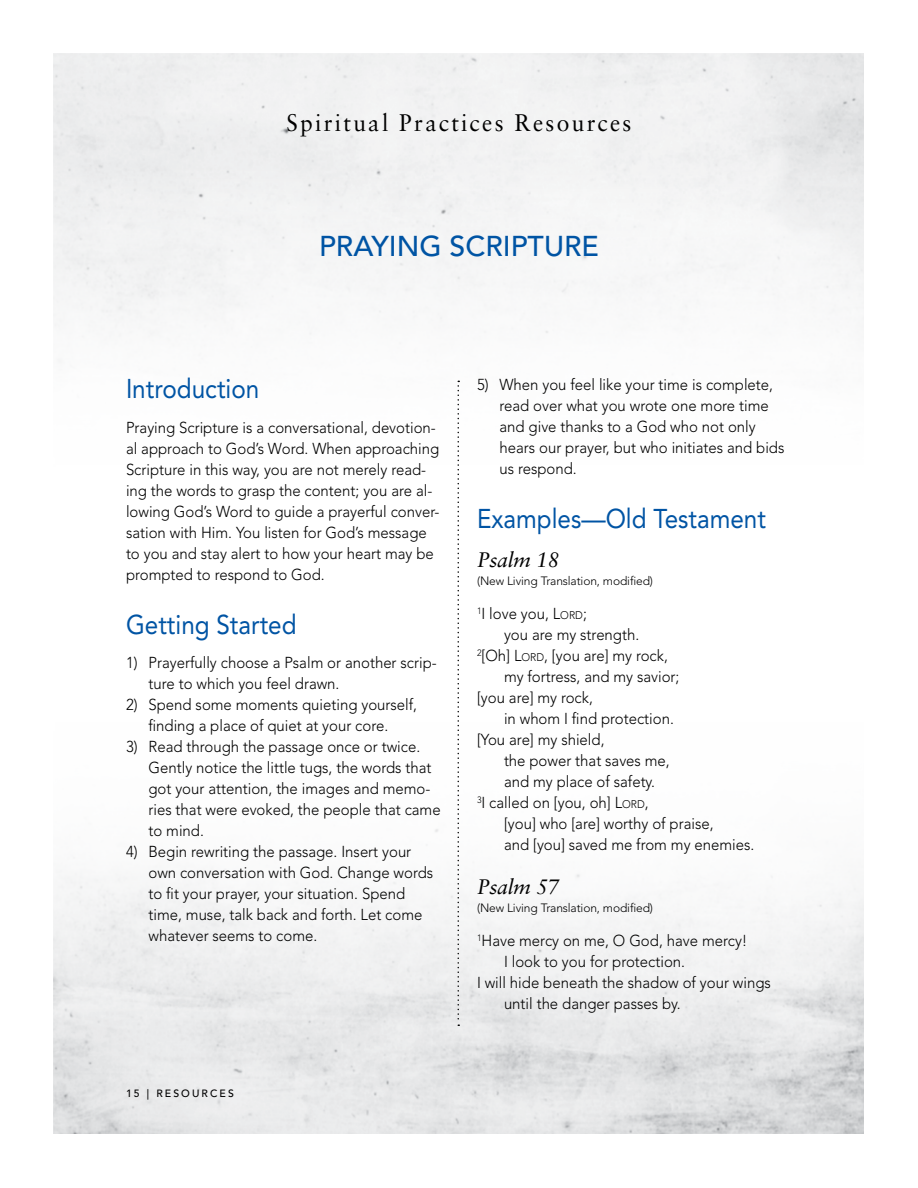
<style>
.page{position:relative;width:918px;height:1188px;background:#fff}
.page>*{position:absolute;margin:0;border:0;box-sizing:border-box;transform-origin:0 0}
.t1{font:500 28.5px "Avenir LT Std";color:#0054a4}
.Subhead{font:27px "Avenir LT Std";color:#0054a4;scale:.9 1}
.t2{font:24px "Sabon LT Std";letter-spacing:.1em;color:#000;scale:.95 1}
.Subsubhead{font:italic 21px "Sabon LT Std";letter-spacing:-.01em;color:#000}
.Body_text__no_indent{font:300 15.75px/21px "Avenir LT Std";color:#000;scale:.95 1}
.Subsubhead-2{font:300 12px "Avenir LT Std";letter-spacing:-.01em;color:#000}
.t3{font:500 10.5px "Avenir LT Std";letter-spacing:.2em;color:#000}
.s1{font-style:inherit}
.s2{font-size:10.95px}
</style>
<div class="page">
<img style="left:54px;top:54px;width:810px;height:431px">
<img style="left:54px;top:702px;width:810px;height:432px">
<svg style="left:458px;top:381px;width:1px;height:645px"></svg>
<p class="t2" style="left:286px;top:108px;width:365px">Spiritual Practices Resources</p>
<p class="t1" style="left:319px;top:229px;width:281px">PRAYING SCRIPTURE</p>
<p class="Subhead" style="left:126px;top:373px;width:150px">Introduction</p>
<p class="Body_text__no_indent" style="left:126px;top:417px;width:332px">Praying Scripture is a conversational, devotion&shy;al approach to God’s Word. When approaching Scripture in this way, you are not merely read&shy;ing the words to grasp the content; you are al&shy;lowing God’s Word to guide a prayerful conver&shy;sation with Him. You listen for God’s message to you and stay alert to how your heart may be prompted to respond to God.</p>
<p class="Subhead" style="left:126px;top:609px;width:191px">Getting Started</p>
<p class="Body_text__no_indent" style="left:148px;top:653px;width:305px;text-indent:-22px">1) Prayerfully choose a Psalm or another scrip&shy;ture to which you feel drawn.</p>
<p class="Body_text__no_indent" style="left:126px;top:695px;width:308px;text-align:center">2) Spend some moments quieting yourself, finding a place of quiet at your core.</p>
<p class="Body_text__no_indent" style="left:148px;top:737px;width:309px;text-indent:-22px">3) Read through the passage once or twice.<br>Gently notice the little tugs, the words that got your attention, the images and memo&shy;ries that were evoked, the people that came to mind.</p>
<p class="Body_text__no_indent" style="left:148px;top:842px;width:301px;text-indent:-22px">4) Begin rewriting the passage. Insert your own conversation with God. Change words to fit your prayer, your situation. Spend time, muse, talk back and forth. Let come whatever seems to come.</p>
<p class="t3" style="left:126px;top:1087px;width:110px">15 | RESOURCES</p>
<p class="Body_text__no_indent" style="left:500px;top:374px;width:301px;text-indent:-22px">5) When you feel like your time is complete, read over what you wrote one more time and give thanks to a God who not only hears our prayer, but who initiates and bids us respond.</p>
<p class="Subhead" style="left:477px;top:503px;width:323px">Examples—Old Testament</p>
<p class="Subsubhead" style="left:477px;top:547px;width:84px">Psalm 18</p>
<p class="Subsubhead-2" style="left:477px;top:574px;width:178px">(New Living Translation, modified)</p>
<p class="Body_text__no_indent" style="left:477px;top:604px;width:117px"><sup>1</sup>I love you, <span class="s1">L</span><span class="s2">ORD</span>;</p>
<p class="Body_text__no_indent" style="left:504px;top:625px;width:144px">you are my strength.</p>
<p class="Body_text__no_indent" style="left:477px;top:646px;width:202px"><sup>2</sup>[Oh] <span class="s1">L</span><span class="s2">ORD</span>, [you are] my rock,</p>
<p class="Body_text__no_indent" style="left:504px;top:667px;width:186px">my fortress, and my savior;</p>
<p class="Body_text__no_indent" style="left:477px;top:688px;width:124px">[you are] my rock,</p>
<p class="Body_text__no_indent" style="left:504px;top:709px;width:180px">in whom I find protection.</p>
<p class="Body_text__no_indent" style="left:477px;top:730px;width:136px">[You are] my shield,</p>
<p class="Body_text__no_indent" style="left:504px;top:751px;width:176px">the power that saves me,</p>
<p class="Body_text__no_indent" style="left:504px;top:772px;width:161px">and my place of safety.</p>
<p class="Body_text__no_indent" style="left:477px;top:793px;width:182px"><sup>3</sup>I called on [you, oh] <span class="s1">L</span><span class="s2">ORD</span>,</p>
<p class="Body_text__no_indent" style="left:504px;top:814px;width:222px">[you] who [are] worthy of praise,</p>
<p class="Body_text__no_indent" style="left:504px;top:835px;width:265px">and [you] saved me from my enemies.</p>
<p class="Subsubhead" style="left:477px;top:874px;width:84px">Psalm 57</p>
<p class="Subsubhead-2" style="left:477px;top:901px;width:178px">(New Living Translation, modified)</p>
<p class="Body_text__no_indent" style="left:477px;top:931px;width:286px"><sup>1</sup>Have mercy on me, O God, have mercy!</p>
<p class="Body_text__no_indent" style="left:504px;top:952px;width:192px">I look to you for protection.</p>
<p class="Body_text__no_indent" style="left:477px;top:973px;width:311px">I will hide beneath the shadow of your wings</p>
<p class="Body_text__no_indent" style="left:504px;top:994px;width:187px">until the danger passes by.</p>
</div>
